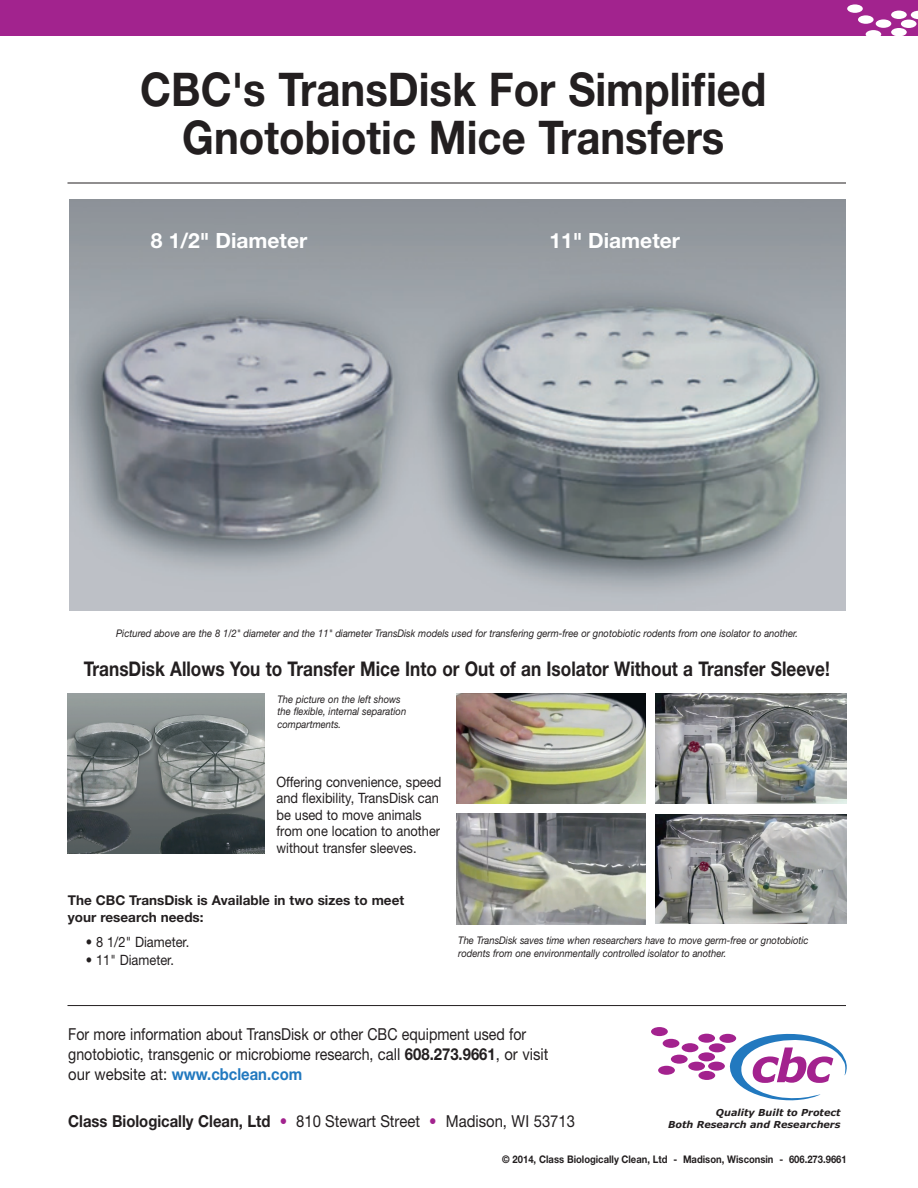
<style>
.page{position:relative;width:918px;height:1188px;background:#fff}
.page>*{position:absolute;margin:0;border:0;box-sizing:border-box;transform-origin:0 0}
.t1{font:700 46.5px/48px "Helvetica Neue";color:#231f20;text-align:center;scale:.9 1}
.t2{font:700 21px "Helvetica Neue";color:#fff}
.t3{font:700 20.25px "Helvetica Neue";color:#231f20;scale:.85 1}
.t4{font:16.5px/19.8px "Helvetica Neue";color:#231f20;scale:.86 1}
.t5{font:16.5px "Helvetica Neue";color:#231f20;scale:.9 1}
.t6{font:14.25px/16.5px "Helvetica Neue";color:#231f20;scale:.9 1}
.t7{font:700 13.5px/16.8px "Helvetica Neue";color:#231f20}
.t8{font:italic 10.5px/12.6px "Helvetica Neue";color:#231f20;scale:.9 1}
.t9{font:700 10.5px "Helvetica Neue";color:#231f20;scale:.9 1}
.t10{font:italic 700 9.6px "Verdana";color:#231f20}
.s1{font-weight:700}
.s2{font-weight:700;color:#2279bf}
.s3{font-weight:700;color:#a2238e}
</style>
<div class="page">
<img style="left:69px;top:199px;width:777px;height:411px">
<hr style="left:68px;top:183px;width:778px;height:1px;background:#231f20">
<hr style="left:68px;top:1005px;width:778px;height:1px;background:#231f20">
<svg style="left:726px;top:1033px;width:121px;height:68px"></svg>
<div style="left:719px;top:1034px;width:17px;height:9px;background:#a3228e;border-radius:50%"></div>
<div style="left:698px;top:1034px;width:17px;height:9px;background:#a3228e;border-radius:50%"></div>
<div style="left:709px;top:1043px;width:17px;height:9px;background:#a3228e;border-radius:50%"></div>
<div style="left:698px;top:1052px;width:17px;height:9px;background:#a3228e;border-radius:50%"></div>
<div style="left:708px;top:1062px;width:17px;height:9px;background:#a3228e;border-radius:50%"></div>
<div style="left:688px;top:1062px;width:17px;height:9px;background:#a3228e;border-radius:50%"></div>
<div style="left:698px;top:1071px;width:17px;height:9px;background:#a3228e;border-radius:50%"></div>
<div style="left:682px;top:1043px;width:16px;height:9px;background:#a3228e;border-radius:50%"></div>
<div style="left:663px;top:1039px;width:16px;height:9px;background:#a3228e;border-radius:50%"></div>
<div style="left:651px;top:1027px;width:17px;height:9px;background:#a3228e;border-radius:50%"></div>
<div style="left:671px;top:1055px;width:17px;height:9px;background:#a3228e;border-radius:50%"></div>
<div style="left:658px;top:1066px;width:17px;height:9px;background:#a3228e;border-radius:50%"></div>
<div style="left:0;top:0;width:918px;height:36px;background:#a2238e"></div>
<svg style="left:887px;top:10px;width:31px;height:26px"></svg>
<div style="left:876px;top:19px;width:15px;height:9px;background:#fff;border-radius:50%"></div>
<div style="left:858px;top:15px;width:16px;height:9px;background:#fff;border-radius:50%"></div>
<div style="left:847px;top:4px;width:16px;height:9px;background:#fff;border-radius:50%"></div>
<div style="left:866px;top:30px;width:15px;height:8px;background:#fff;border-radius:50%"></div>
<img style="left:68px;top:693px;width:196px;height:161px">
<img style="left:456px;top:693px;width:189px;height:111px">
<img style="left:655px;top:694px;width:191px;height:110px">
<img style="left:456px;top:814px;width:189px;height:110px">
<img style="left:655px;top:814px;width:191px;height:110px">
<h1 class="t1" style="left:140px;top:69px;width:697px">CBC's TransDisk For Simplified<br>Gnotobiotic Mice Transfers</h1>
<h2 class="t2" style="left:151px;top:233px;width:158px">8 1/2" Diameter</h2>
<h2 class="t2" style="left:549px;top:233px;width:132px">11" Diameter</h2>
<p class="t8" style="left:116px;top:628px;width:759px">Pictured above are the 8 1/2" diameter and the 11" diameter TransDisk models used for transfering germ-free or gnotobiotic rodents from one isolator to another.</p>
<h3 class="t3" style="left:84px;top:661px;width:879px">TransDisk Allows You to Transfer Mice Into or Out of an Isolator Without a Transfer Sleeve!</h3>
<p class="t8" style="left:278px;top:694px;width:145px">The picture on the left shows the flexible, internal separation compartments.</p>
<h3 class="t6" style="left:276px;top:775px;width:185px">Offering convenience, speed and flexibility, TransDisk can be used to move animals from one location to another without transfer sleeves.</h3>
<p class="t7" style="left:68px;top:893px;width:338px">The CBC TransDisk is Available in two sizes to meet your research needs:</p>
<h3 class="t6" style="left:86px;top:935px;width:116px">• 8 1/2" Diameter.</h3>
<h3 class="t6" style="left:86px;top:953px;width:99px">• 11" Diameter.</h3>
<p class="t8" style="left:458px;top:935px;width:391px">The TransDisk saves time when researchers have to move germ-free or gnotobiotic rodents from one environmentally controlled isolator to another.</p>
<h3 class="t4" style="left:68px;top:1026px;width:560px">For more information about TransDisk or other CBC equipment used for gnotobiotic, transgenic or microbiome research, call <span class="s1">608.273.9661</span>, or visit our website at: <span class="s2">www.cbclean.com</span></h3>
<p class="t10" style="left:716px;top:1108px;width:126px">Quality Built to Protect</p>
<h3 class="t5" style="left:68px;top:1111px;width:565px"><span class="s1">Class Biologically Clean, Ltd</span> <span class="s3">•</span> 810 Stewart Street <span class="s3">•</span> Madison, WI 53713</h3>
<p class="t10" style="left:668px;top:1119px;width:174px">Both Research and Researchers</p>
<p class="t9" style="left:502px;top:1155px;width:384px">© 2014, Class Biologically Clean, Ltd - Madison, Wisconsin - 606.273.9661</p>
</div>
